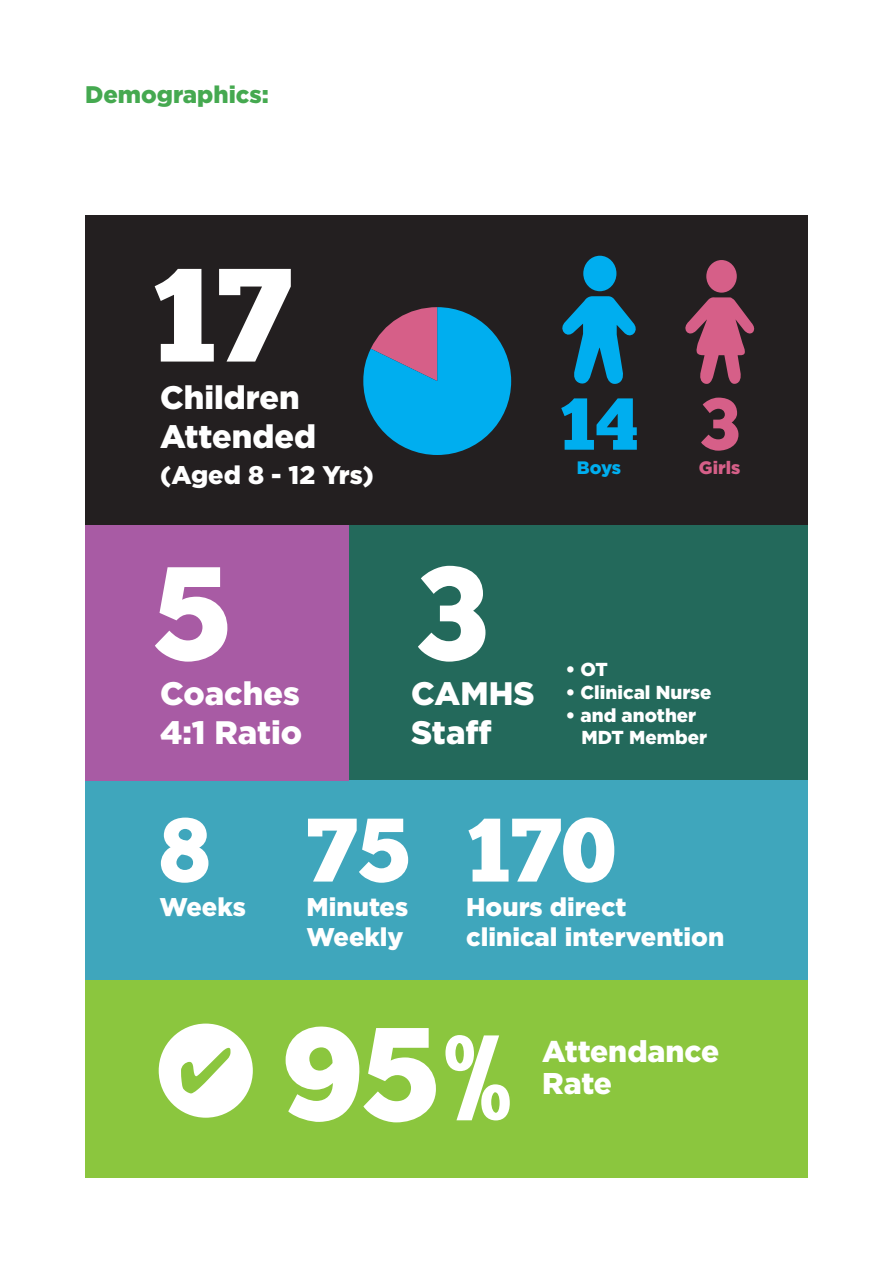
<style>
.page{position:relative;width:893px;height:1263px;background:#fff}
.page>*{position:absolute;margin:0;border:0;box-sizing:border-box;transform-origin:0 0}
.t1{font:132.6px "Chunk Five";color:#fff}
.t2{font:90px "Chunk Five";color:#fff}
.t3{font:73.35px "Chunk Five";color:#00aeef}
.t4{font:73.35px "Chunk Five";color:#d65f88}
.t5{font:900 32.55px/39px "Gotham";color:#fff}
.t6{font:900 30px "Gotham";color:#fff}
.t7{font:900 25.65px/30.8px "Gotham";color:#fff}
.t8{font:900 25.5px "Gotham";color:#fff}
.heading{font:900 24px "Gotham";color:#45a950}
.t9{font:900 18.75px/22.5px "Gotham";color:#fff}
.t10{font:900 18px "Gotham";color:#d65f88}
.t11{font:900 18px "Gotham";color:#00aeef}
</style>
<div class="page">
<div style="left:85px;top:215px;width:723px;height:318px;background:#231f20"></div>
<div style="left:85px;top:525px;width:723px;height:255px;background:#23695b"></div>
<div style="left:85px;top:780px;width:723px;height:200px;background:#3fa6bc"></div>
<div style="left:85px;top:980px;width:723px;height:198px;background:#8bc63e"></div>
<div style="left:85px;top:525px;width:264px;height:255px;background:#a85ba4"></div>
<div style="left:583px;top:256px;width:33px;height:35px;background:#00aeef;border-radius:50%"></div>
<svg style="left:562px;top:296px;width:74px;height:88px"></svg>
<svg style="left:685px;top:297px;width:70px;height:87px"></svg>
<div style="left:706px;top:260px;width:31px;height:33px;background:#d65f88;border-radius:50%"></div>
<svg style="left:363px;top:307px;width:148px;height:148px"></svg>
<div style="left:159px;top:1023px;width:94px;height:95px;background:#fff;border-radius:50%"></div>
<svg style="left:181px;top:1048px;width:49px;height:45px"></svg>
<p class="heading" style="left:85px;top:80px;width:185px">Demographics:</p>
<p class="t1" style="left:151px;top:236px;width:142px">17</p>
<p class="t5" style="left:160px;top:377px;width:157px">Children<br>Attended</p>
<p class="t8" style="left:160px;top:461px;width:215px">(Aged 8 - 12 Yrs)</p>
<p class="t1" style="left:153px;top:535px;width:78px">5</p>
<p class="t5" style="left:160px;top:673px;width:144px">Coaches<br>4:1 Ratio</p>
<p class="t3" style="left:559px;top:380px;width:81px">14</p>
<p class="t11" style="left:577px;top:458px;width:46px">Boys</p>
<p class="t4" style="left:700px;top:380px;width:41px">3</p>
<p class="t10" style="left:699px;top:458px;width:43px">Girls</p>
<p class="t1" style="left:416px;top:535px;width:73px">3</p>
<p class="t5" style="left:411px;top:673px;width:125px">CAMHS<br>Staff</p>
<p class="t9" style="left:566px;top:658px;width:44px">• OT</p>
<p class="t9" style="left:566px;top:681px;width:147px">• Clinical Nurse</p>
<p class="t9" style="left:582px;top:703px;width:127px;text-indent:-16px">• and another<br>MDT Member</p>
<p class="t2" style="left:160px;top:796px;width:52px">8</p>
<p class="t7" style="left:160px;top:891px;width:88px">Weeks</p>
<p class="t2" style="left:307px;top:796px;width:104px">75</p>
<p class="t7" style="left:307px;top:891px;width:103px">Minutes<br>Weekly</p>
<p class="t2" style="left:466px;top:796px;width:151px">170</p>
<p class="t7" style="left:466px;top:891px;width:260px">Hours direct clinical intervention</p>
<p class="t1" style="left:284px;top:995px;width:235px">95%</p>
<p class="t6" style="left:542px;top:1034px;width:179px">Attendance</p>
<p class="t6" style="left:542px;top:1066px;width:72px">Rate</p>
</div>
